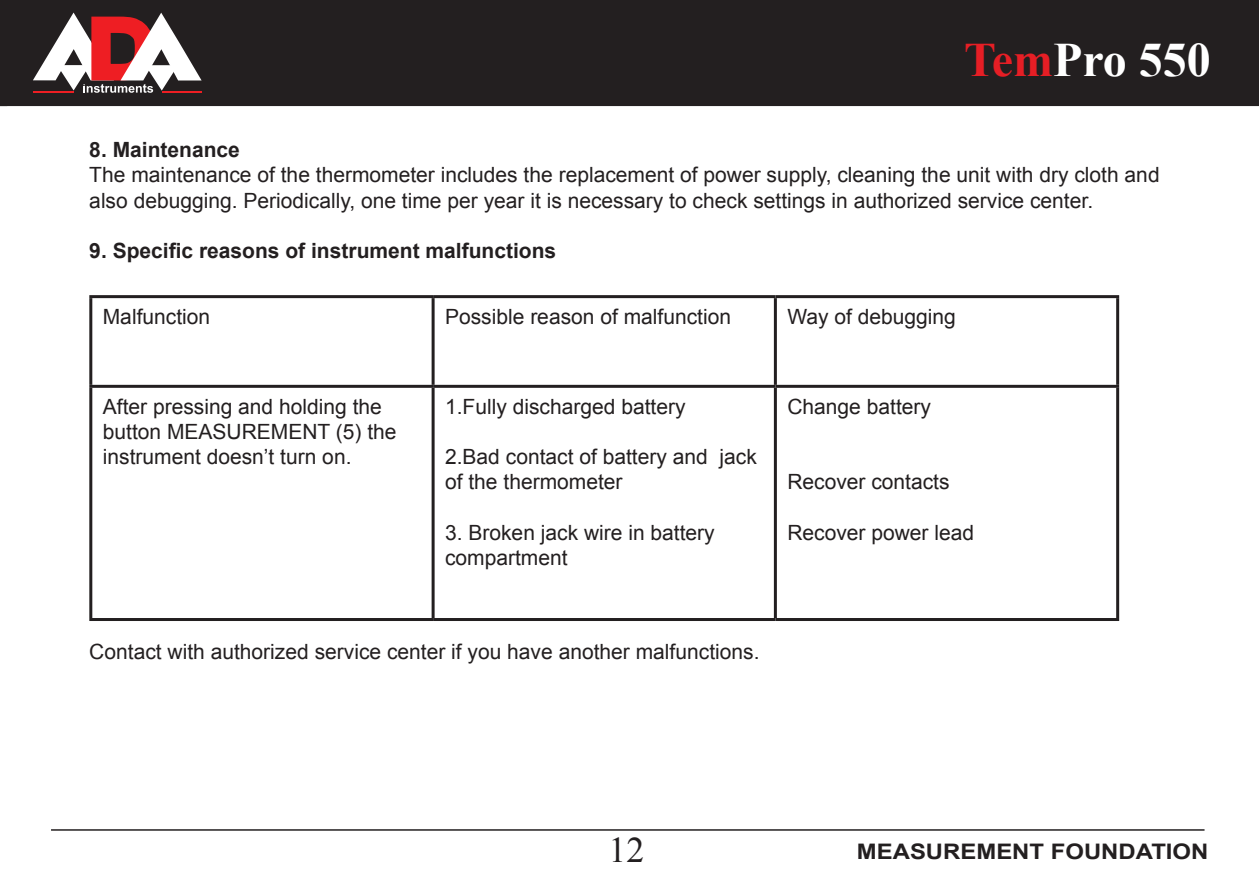
<style>
.page{position:relative;width:1259px;height:893px;background:#fff}
.page>*{position:absolute;margin:0;border:0;box-sizing:border-box;transform-origin:0 0}
.t1{font:700 48px "Times New Roman";color:#fff}
.t2{font:36px "Times New Roman";color:#231f20}
.t3{font:700 21.3px "Arial";color:#231f20;scale:1.12 1}
.t4{font:21px/25.2px "Arial";color:#231f20}
.t5{font:700 21px "Arial";color:#231f20}
.s1{color:#e61e25}
</style>
<div class="page">
<div style="left:0;top:0;width:1259px;height:106px;background:#231f20"></div>
<svg style="left:33px;top:13px;width:169px;height:80px"></svg>
<hr style="left:33px;top:91px;width:41px;height:1px;background:#ee1e23">
<hr style="left:162px;top:91px;width:40px;height:2px;background:#ee1e23">
<hr style="left:51px;top:829px;width:1153px;height:2px;background:#231f20">
<hr style="left:89px;top:295px;width:344px;height:3px;background:#231f20">
<hr style="left:89px;top:298px;width:3px;height:87px;background:#231f20">
<hr style="left:433px;top:295px;width:342px;height:3px;background:#231f20">
<hr style="left:431px;top:298px;width:3px;height:87px;background:#231f20">
<hr style="left:775px;top:295px;width:344px;height:3px;background:#231f20">
<hr style="left:774px;top:298px;width:3px;height:87px;background:#231f20">
<hr style="left:1116px;top:298px;width:3px;height:87px;background:#231f20">
<hr style="left:89px;top:385px;width:344px;height:3px;background:#231f20">
<hr style="left:89px;top:388px;width:3px;height:230px;background:#231f20">
<hr style="left:433px;top:385px;width:342px;height:3px;background:#231f20">
<hr style="left:431px;top:388px;width:3px;height:230px;background:#231f20">
<hr style="left:775px;top:385px;width:344px;height:3px;background:#231f20">
<hr style="left:774px;top:388px;width:3px;height:230px;background:#231f20">
<hr style="left:1116px;top:388px;width:3px;height:230px;background:#231f20">
<hr style="left:89px;top:618px;width:344px;height:3px;background:#231f20">
<hr style="left:433px;top:618px;width:342px;height:3px;background:#231f20">
<hr style="left:775px;top:618px;width:344px;height:3px;background:#231f20">
<h1 class="t1" style="left:964px;top:27px;width:248px"><span class="s1">Tem</span>Pro 550</h1>
<p class="t5" style="left:89px;top:136px;width:152px">8. Maintenance</p>
<p class="t4" style="left:89px;top:163px;width:1072px">The maintenance of the thermometer includes the replacement of power supply, cleaning the unit with dry cloth and also debugging. Periodically, one time per year it is necessary to check settings in authorized service center.</p>
<p class="t5" style="left:89px;top:237px;width:468px">9. Specific reasons of instrument malfunctions</p>
<p class="t4" style="left:103px;top:304px;width:109px">Malfunction</p>
<p class="t4" style="left:445px;top:304px;width:287px">Possible reason of malfunction</p>
<p class="t4" style="left:787px;top:304px;width:170px">Way of debugging</p>
<p class="t4" style="left:103px;top:394px;width:295px">After pressing and holding the button MEASUREMENT (5) the instrument doesn’t turn on.</p>
<p class="t4" style="left:445px;top:394px;width:242px">1.Fully discharged battery</p>
<p class="t4" style="left:445px;top:444px;width:313px">2.Bad contact of battery and jack of the thermometer</p>
<p class="t4" style="left:445px;top:520px;width:271px">3. Broken jack wire in battery compartment</p>
<p class="t4" style="left:89px;top:640px;width:672px">Contact with authorized service center if you have another malfunctions.</p>
<p class="t4" style="left:787px;top:394px;width:145px">Change battery</p>
<p class="t4" style="left:787px;top:469px;width:164px">Recover contacts</p>
<p class="t4" style="left:787px;top:520px;width:188px">Recover power lead</p>
<h2 class="t2" style="left:608px;top:825px;width:37px">12</h2>
<p class="t3" style="left:857px;top:838px;width:315px">MEASUREMENT FOUNDATION</p>
</div>
